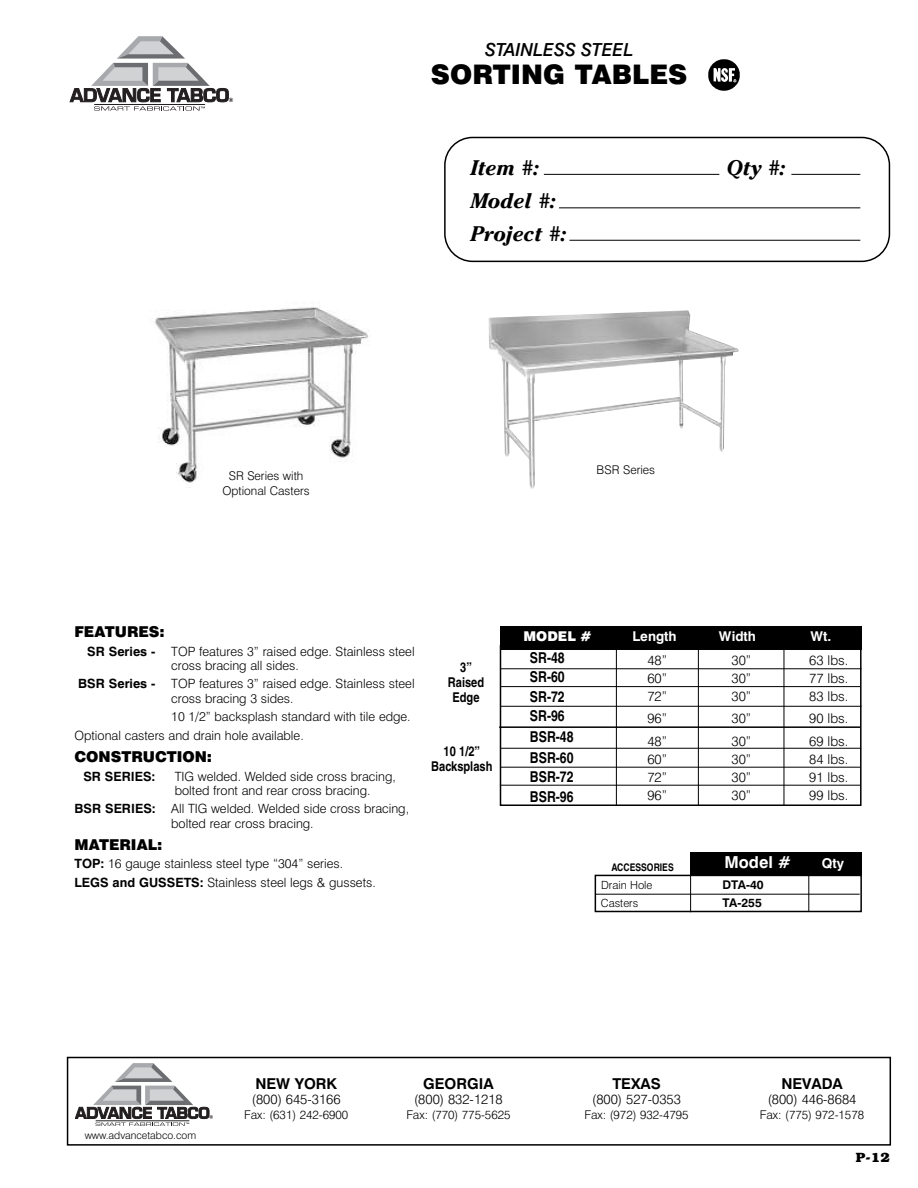
<style>
.page{position:relative;width:918px;height:1188px;background:#fff}
.page>*{position:absolute;margin:0;border:0;box-sizing:border-box;transform-origin:0 0}
.t1{font:900 27px "Swiss 721 BT";color:#000}
.t2{font:italic 700 21px/33px "Cheltenham";color:#000}
.t3{font:italic 500 18px "Swiss 721 BT";color:#000}
.t4{font:700 16.5px "Swiss 721 BT";color:#fff}
.t5{font:700 condensed 15px/20px "Helvetica";color:#000}
.t6{font:900 15px "Swiss 721 BT";color:#000}
.t7{font:700 15px "Swiss 721 BT";color:#000}
.t8{font:300 13.5px "Swiss 721 BT";color:#000}
.t9{font:700 condensed 13.5px/15px "Helvetica";color:#000;text-align:center}
.t10{font:700 13.5px "Swiss 721 BT";color:#fff}
.t11{font:900 13.5px "Swiss 721 BT";color:#fff}
.t12{font:700 13.5px "Bookman";color:#000}
.t13{font:300 12.75px/14.2px "Swiss 721 BT";color:#000}
.t14{font:700 12.75px "Swiss 721 BT";color:#000}
.t15{font:300 12px/15px "Swiss 721 BT";color:#000;text-align:center}
.t16{font:700 12px "Swiss 721 BT";color:#000}
.t17{font:300 11.25px "Swiss 721 BT";color:#000}
.t18{font:300 10.5px "Swiss 721 BT";color:#000}
.t19{font:700 condensed 10.5px "Helvetica";color:#000}
.s1{font-weight:700}
</style>
<div class="page">
<svg style="left:444px;top:137px;width:446px;height:125px"></svg>
<hr style="left:544px;top:174px;width:175px;height:1px;background:#000">
<hr style="left:791px;top:174px;width:69px;height:1px;background:#000">
<hr style="left:559px;top:208px;width:301px;height:1px;background:#000">
<hr style="left:569px;top:240px;width:291px;height:1px;background:#000">
<div style="left:67px;top:1057px;width:824px;height:89px;border:2px solid #000"></div>
<svg style="left:75px;top:1063px;width:138px;height:63px"></svg>
<div style="left:500px;top:645px;width:362px;height:161px;border:2px solid #000"></div>
<div style="left:500px;top:626px;width:362px;height:24px;background:#000"></div>
<hr style="left:500px;top:669px;width:362px;height:1px;background:#000">
<hr style="left:500px;top:706px;width:362px;height:1px;background:#000">
<hr style="left:616px;top:637px;width:1px;height:168px;background:#000">
<hr style="left:698px;top:632px;width:1px;height:174px;background:#000">
<hr style="left:784px;top:631px;width:1px;height:174px;background:#000">
<hr style="left:500px;top:686px;width:360px;height:1px;background:#000">
<hr style="left:499px;top:726px;width:362px;height:2px;background:#000">
<hr style="left:500px;top:748px;width:361px;height:1px;background:#000">
<hr style="left:500px;top:767px;width:360px;height:1px;background:#000">
<hr style="left:500px;top:785px;width:360px;height:1px;background:#000">
<svg style="left:70px;top:36px;width:163px;height:75px"></svg>
<img style="left:155px;top:301px;width:214px;height:182px">
<img style="left:488px;top:310px;width:251px;height:179px">
<img style="left:708px;top:59px;width:31px;height:32px">
<div style="left:595px;top:875px;width:267px;height:37px;border:2px solid #000"></div>
<hr style="left:596px;top:894px;width:264px;height:1px;background:#000">
<div style="left:690px;top:852px;width:172px;height:23px;background:#000"></div>
<hr style="left:690px;top:876px;width:1px;height:36px;background:#000">
<hr style="left:809px;top:861px;width:1px;height:50px;background:#000">
<h3 class="t3" style="left:485px;top:43px;width:150px">STAINLESS STEEL</h3>
<h1 class="t1" style="left:431px;top:65px;width:258px">SORTING TABLES</h1>
<h2 class="t2" style="left:470px;top:154px;width:70px">Item #:</h2>
<h2 class="t2" style="left:727px;top:154px;width:60px">Qty #:</h2>
<h2 class="t2" style="left:470px;top:187px;width:97px">Model #:<br>Project #:</h2>
<p class="t15" style="left:223px;top:469px;width:89px">SR Series with<br>Optional Casters</p>
<p class="t15" style="left:597px;top:463px;width:60px">BSR Series</p>
<p class="t6" style="left:74px;top:626px;width:92px">FEATURES:</p>
<p class="t13" style="left:171px;top:645px;width:245px;text-indent:-84px"><span class="s1">SR Series -</span> TOP features 3” raised edge. Stainless steel cross bracing all sides.</p>
<p class="t13" style="left:171px;top:678px;width:245px;text-indent:-93px"><span class="s1">BSR Series -</span> TOP features 3” raised edge. Stainless steel cross bracing 3 sides.</p>
<p class="t13" style="left:74px;top:709px;width:338px;line-height:18.6px;text-indent:97px">10 1/2” backsplash standard with tile edge.<br>Optional casters and drain hole available.</p>
<p class="t6" style="left:74px;top:751px;width:139px">CONSTRUCTION:</p>
<p class="t14" style="left:83px;top:771px;width:74px">SR SERIES:</p>
<p class="t13" style="left:175px;top:770px;width:223px">TIG welded. Welded side cross bracing, bolted front and rear cross bracing.</p>
<p class="t13" style="left:74px;top:803px;width:336px;text-align:center"><span class="s1">BSR SERIES:</span> All TIG welded. Welded side cross bracing, bolted rear cross bracing.</p>
<p class="t6" style="left:74px;top:839px;width:90px">MATERIAL:</p>
<p class="t13" style="left:74px;top:856px;width:303px;line-height:18.6px"><span class="s1">TOP:</span> 16 gauge stainless steel type “304” series.<br><span class="s1">LEGS and GUSSETS:</span> Stainless steel legs &amp; gussets.</p>
<p class="t9" style="left:448px;top:661px;width:38px">3”<br>Raised<br>Edge</p>
<p class="t9" style="left:431px;top:745px;width:63px">10 1/2”<br>Backsplash</p>
<p class="t11" style="left:524px;top:632px;width:69px">MODEL #</p>
<p class="t10" style="left:632px;top:632px;width:46px">Length</p>
<p class="t10" style="left:719px;top:632px;width:39px">Width</p>
<p class="t10" style="left:811px;top:632px;width:22px">Wt.</p>
<p class="t5" style="left:530px;top:649px;width:45px">SR-48<br>SR-60<br>SR-72<br>SR-96<br>BSR-48<br>BSR-60<br>BSR-72<br>BSR-96</p>
<p class="t8" style="left:647px;top:655px;width:21px">48”</p>
<p class="t8" style="left:732px;top:655px;width:21px">30”</p>
<p class="t8" style="left:809px;top:655px;width:41px">63 lbs.</p>
<p class="t8" style="left:647px;top:673px;width:21px">60”</p>
<p class="t8" style="left:732px;top:673px;width:21px">30”</p>
<p class="t8" style="left:809px;top:673px;width:41px">77 lbs.</p>
<p class="t8" style="left:647px;top:691px;width:21px">72”</p>
<p class="t8" style="left:732px;top:691px;width:21px">30”</p>
<p class="t8" style="left:809px;top:691px;width:41px">83 lbs.</p>
<p class="t8" style="left:647px;top:714px;width:21px">96”</p>
<p class="t8" style="left:732px;top:714px;width:21px">30”</p>
<p class="t8" style="left:809px;top:714px;width:41px">90 lbs.</p>
<p class="t8" style="left:647px;top:736px;width:21px">48”</p>
<p class="t8" style="left:732px;top:736px;width:21px">30”</p>
<p class="t8" style="left:809px;top:736px;width:41px">69 lbs.</p>
<p class="t8" style="left:647px;top:754px;width:21px">60”</p>
<p class="t8" style="left:732px;top:754px;width:21px">30”</p>
<p class="t8" style="left:809px;top:754px;width:41px">84 lbs.</p>
<p class="t8" style="left:647px;top:772px;width:21px">72”</p>
<p class="t8" style="left:732px;top:772px;width:21px">30”</p>
<p class="t8" style="left:809px;top:772px;width:41px">91 lbs.</p>
<p class="t8" style="left:647px;top:790px;width:21px">96”</p>
<p class="t8" style="left:732px;top:790px;width:21px">30”</p>
<p class="t8" style="left:809px;top:790px;width:41px">99 lbs.</p>
<p class="t19" style="left:612px;top:864px;width:64px">ACCESSORIES</p>
<p class="t4" style="left:725px;top:856px;width:68px">Model #</p>
<p class="t10" style="left:822px;top:858px;width:24px">Qty</p>
<p class="t17" style="left:601px;top:881px;width:53px">Drain Hole</p>
<p class="t16" style="left:722px;top:881px;width:43px">DTA-40</p>
<p class="t17" style="left:601px;top:899px;width:39px">Casters</p>
<p class="t16" style="left:722px;top:899px;width:41px">TA-255</p>
<p class="t18" style="left:85px;top:1131px;width:113px">www.advancetabco.com</p>
<p class="t7" style="left:255px;top:1078px;width:83px">NEW YORK</p>
<p class="t7" style="left:423px;top:1078px;width:72px">GEORGIA</p>
<p class="t7" style="left:612px;top:1078px;width:50px">TEXAS</p>
<p class="t7" style="left:781px;top:1078px;width:63px">NEVADA</p>
<p class="t8" style="left:252px;top:1095px;width:90px">(800) 645-3166</p>
<p class="t8" style="left:414px;top:1095px;width:90px">(800) 832-1218</p>
<p class="t8" style="left:592px;top:1095px;width:90px">(800) 527-0353</p>
<p class="t8" style="left:768px;top:1095px;width:90px">(800) 446-8684</p>
<p class="t15" style="left:244px;top:1109px;width:106px">Fax: (631) 242-6900</p>
<p class="t15" style="left:406px;top:1109px;width:106px">Fax: (770) 775-5625</p>
<p class="t15" style="left:584px;top:1109px;width:106px">Fax: (972) 932-4795</p>
<p class="t15" style="left:760px;top:1109px;width:106px">Fax: (775) 972-1578</p>
<p class="t12" style="left:856px;top:1152px;width:36px">P-12</p>
</div>
